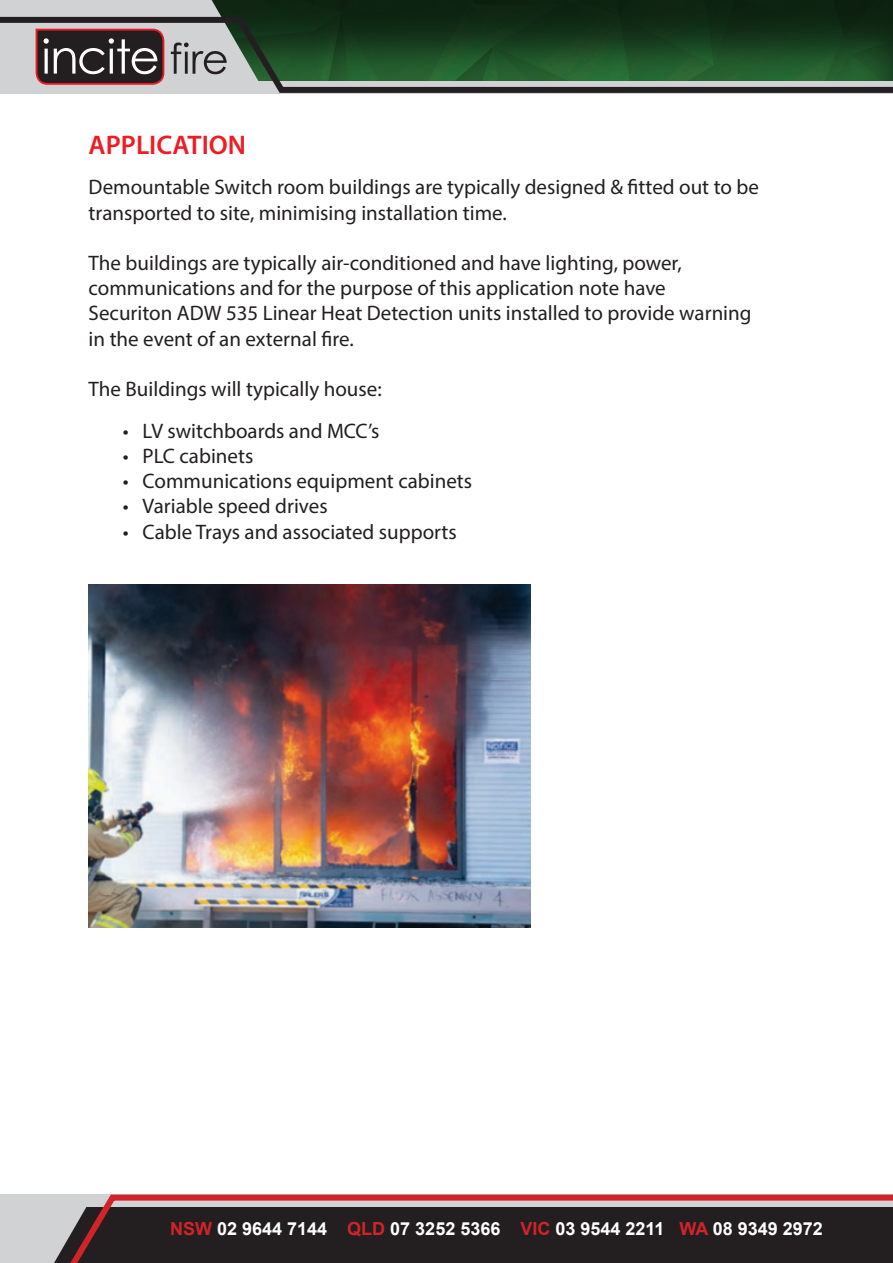
<style>
.page{position:relative;width:893px;height:1263px;background:#fff}
.page>*{position:absolute;margin:0;border:0;box-sizing:border-box;transform-origin:0 0}
.t1{font:600 27px "Myriad Pro";color:#ee1d23}
.t2{font:21px/25.2px "Myriad Pro";color:#231f20}
.t3{font:700 18px "Arial";color:#fff}
.s1{color:#d1232a}
</style>
<div class="page">
<div style="left:0;top:0;width:893px;height:81px;background:#0d2411"></div>
<div style="left:0;top:0;width:220px;height:14px;background:#d1d2d4"></div>
<svg style="left:0;top:14px;width:893px;height:80px"></svg>
<svg style="left:0;top:1194px;width:893px;height:69px;background:#473436"></svg>
<svg style="left:0;top:1206px;width:87px;height:57px;background:#b5b0b2"></svg>
<img style="left:89px;top:585px;width:442px;height:342px">
<p class="t1" style="left:89px;top:128px;width:159px">APPLICATION</p>
<p class="t2" style="left:89px;top:174px;width:672px">Demountable Switch room buildings are typically designed &amp; fitted out to be transported to site, minimising installation time.</p>
<p class="t2" style="left:89px;top:250px;width:664px">The buildings are typically air-conditioned and have lighting, power, communications and for the purpose of this application note have Securiton ADW 535 Linear Heat Detection units installed to provide warning in the event of an external fire.</p>
<p class="t2" style="left:89px;top:376px;width:295px">The Buildings will typically house:</p>
<p class="t2" style="left:123px;top:418px;width:258px">• LV switchboards and MCC’s</p>
<p class="t2" style="left:123px;top:443px;width:132px">• PLC cabinets</p>
<p class="t2" style="left:123px;top:468px;width:351px">• Communications equipment cabinets</p>
<p class="t2" style="left:123px;top:493px;width:207px">• Variable speed drives</p>
<p class="t2" style="left:123px;top:518px;width:336px">• Cable Trays and associated supports</p>
<p class="t3" style="left:170px;top:1215px;width:654px"><span class="s1">NSW</span> 02 9644 7144 <span class="s1">QLD</span> 07 3252 5366 <span class="s1">VIC</span> 03 9544 2211 <span class="s1">WA</span> 08 9349 2972</p>
</div>
